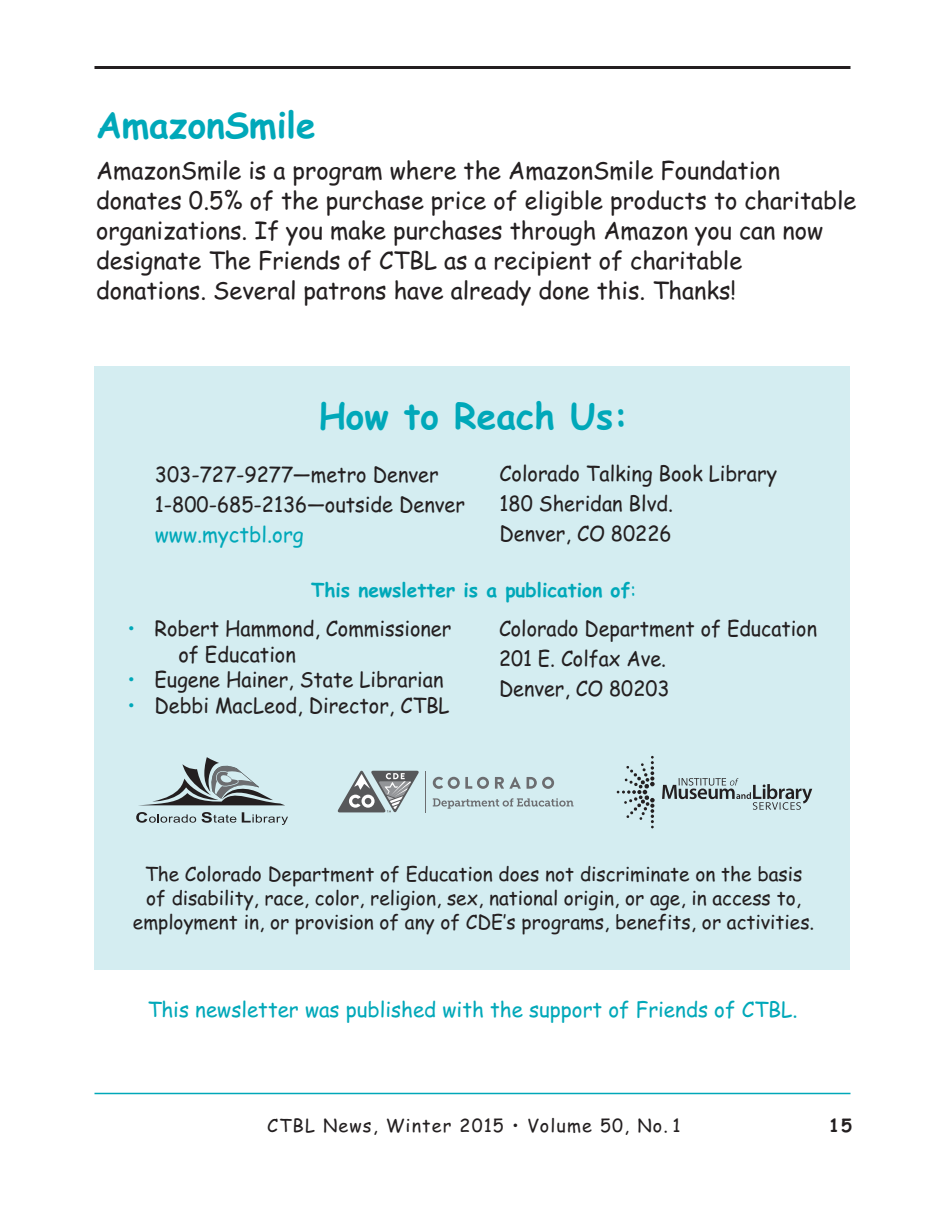
<style>
.page{position:relative;width:945px;height:1215px;background:#fff}
.page>*{position:absolute;margin:0;border:0;box-sizing:border-box;transform-origin:0 0}
.t1{font:700 36px "Comic Sans MS";color:#00a8b9}
.t2{font:24px/30px "Comic Sans MS";color:#231f20}
.t3{font:21px/30px "Comic Sans MS";color:#231f20;scale:.95 1}
.t4{font:21px "Comic Sans MS";color:#00a8b9}
.t5{font:21px/30px "Comic Sans MS";color:#231f20;scale:.94 1}
.t6{font:19.5px/24px "Comic Sans MS";color:#231f20;text-align:center}
.t7{font:700 19.5px "Comic Sans MS";color:#00a8b9}
.t8{font:18px "Comic Sans MS";letter-spacing:.06em;color:#231f20}
.t9{font:700 18px "Comic Sans MS";color:#231f20}
.s1{font-weight:400}
.s2{color:#00a8b9}
</style>
<div class="page">
<hr style="left:94px;top:1093px;width:756px;height:1px;background:#00a8b9">
<hr style="left:94px;top:66px;width:756px;height:3px;background:#231f20">
<div style="left:94px;top:366px;width:756px;height:604px;background:#d4edf1"></div>
<svg style="left:136px;top:812px;width:60px;height:11px"></svg>
<svg style="left:202px;top:812px;width:34px;height:11px"></svg>
<svg style="left:242px;top:812px;width:46px;height:13px"></svg>
<svg style="left:144px;top:757px;width:140px;height:48px"></svg>
<svg style="left:433px;top:777px;width:56px;height:12px"></svg>
<svg style="left:527px;top:777px;width:27px;height:12px"></svg>
<svg style="left:495px;top:777px;width:26px;height:12px"></svg>
<svg style="left:433px;top:798px;width:141px;height:11px"></svg>
<hr style="left:426px;top:771px;width:1px;height:41px;background:#6c6d70">
<svg style="left:337px;top:770px;width:82px;height:43px"></svg>
<svg style="left:617px;top:756px;width:38px;height:72px"></svg>
<svg style="left:662px;top:778px;width:150px;height:32px"></svg>
<h1 class="t1" style="left:96px;top:105px;width:221px">AmazonSmile</h1>
<p class="t2" style="left:96px;top:156px;width:762px">AmazonSmile is a program where the AmazonSmile Foundation donates 0.5% of the purchase price of eligible products to charitable organizations. If you make purchases through Amazon you can now designate The Friends of CTBL as a recipient of charitable donations. Several patrons have already done this. Thanks!</p>
<h1 class="t1" style="left:319px;top:395px;width:311px">How to Reach Us:</h1>
<p class="t3" style="left:155px;top:459px;width:328px">303-727-9277—metro Denver<br>1-800-685-2136—outside Denver</p>
<p class="t4" style="left:155px;top:522px;width:150px">www.myctbl.org</p>
<p class="t3" style="left:500px;top:459px;width:294px">Colorado Talking Book Library<br>180 Sheridan Blvd.<br>Denver, CO 80226</p>
<p class="t7" style="left:311px;top:579px;width:326px">This newsletter is a publication of<span class="s1">:</span></p>
<p class="t3" style="left:178px;top:616px;width:289px;line-height:25.5px;text-indent:-51px"><span class="s2">•</span> Robert Hammond, Commissioner of Education</p>
<p class="t3" style="left:127px;top:665px;width:334px"><span class="s2">•</span> Eugene Hainer, State Librarian</p>
<p class="t3" style="left:127px;top:691px;width:341px"><span class="s2">•</span> Debbi MacLeod, Director, CTBL</p>
<p class="t5" style="left:499px;top:614px;width:340px">Colorado Department of Education<br>201 E. Colfax Ave.<br>Denver, CO 80203</p>
<p class="t6" style="left:133px;top:862px;width:683px">The Colorado Department of Education does not discriminate on the basis of disability, race, color, religion, sex, national origin, or age, in access to, employment in, or provision of any of CDE’s programs, benefits, or activities.</p>
<p class="t4" style="left:147px;top:997px;width:652px">This newsletter was published with the support of Friends of CTBL.</p>
<p class="t8" style="left:267px;top:1115px;width:415px">CTBL News, Winter 2015 • Volume 50, No. 1</p>
<p class="t9" style="left:829px;top:1115px;width:25px">15</p>
</div>
